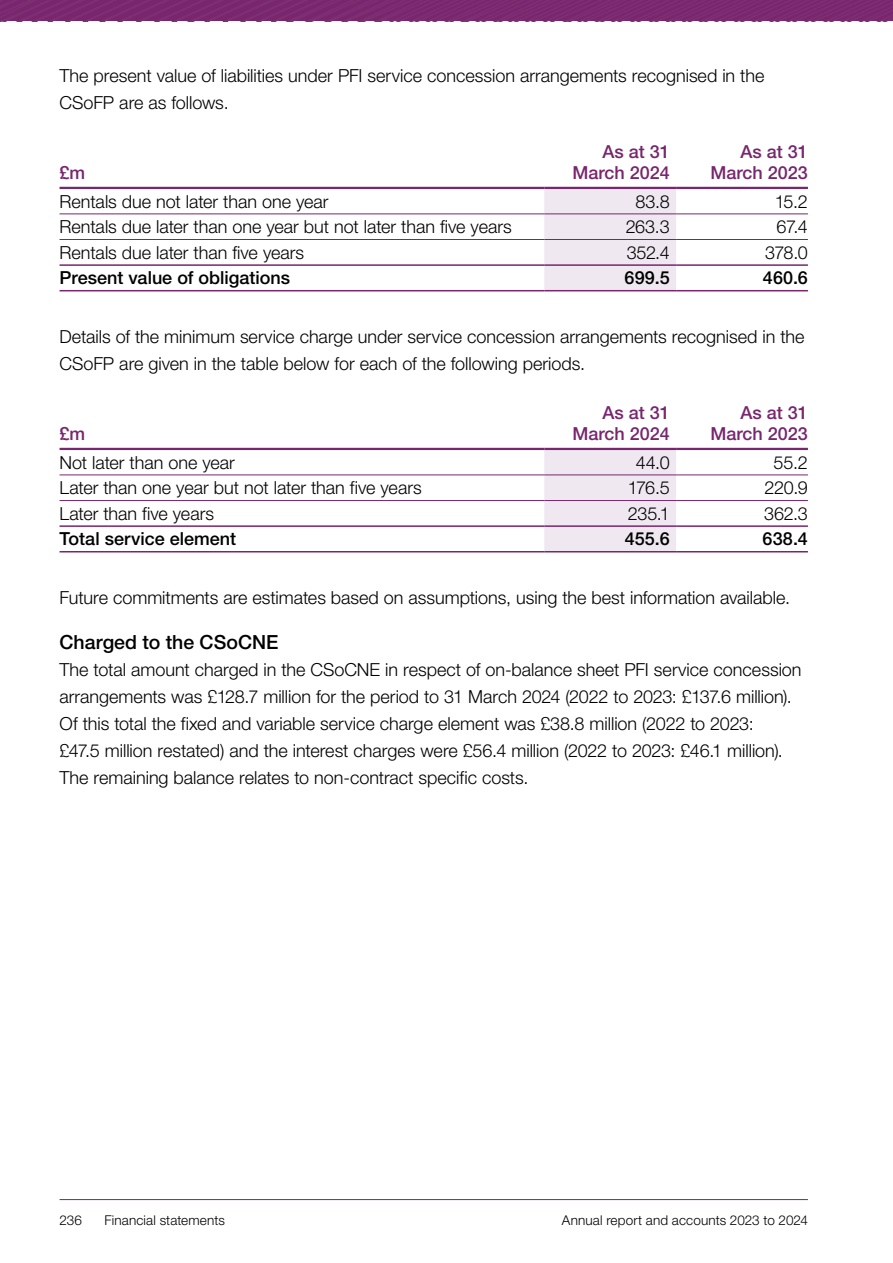
<style>
.page{position:relative;width:893px;height:1263px;background:#fff}
.page>*{position:absolute;margin:0;border:0;box-sizing:border-box;transform-origin:0 0}
.H3__span_all{font:500 19.5px "Helvetica Neue LT Pro";color:#000}
.Body_Text__span_all{font:300 18px/27px "Helvetica Neue LT Pro";color:#000}
.Content___Left{font:300 18px "Helvetica Neue LT Pro";color:#000}
.Table_Header_-_Right{font:500 18px/21.6px "Helvetica Neue LT Pro";color:#78266e;text-align:right}
.Content___Right{font:300 18px "Helvetica Neue LT Pro";letter-spacing:-.02em;color:#000}
.Content___Left-2{font:500 18px "Helvetica Neue LT Pro";color:#000}
.Content___Right-2{font:500 18px "Helvetica Neue LT Pro";letter-spacing:.005em;color:#000}
.Table_Header_-_Left{font:500 18px "Helvetica Neue LT Pro";color:#78266e}
.t1{font:300 13.5px "Helvetica Neue LT Pro";letter-spacing:.01em;color:#000}
</style>
<div class="page">
<hr style="left:60px;top:1199px;width:748px;height:1px;background:#78266e">
<div style="left:0;top:0;width:893px;height:21px;background:#79286f"></div>
<div style="left:544px;top:189px;width:132px;height:101px;background:#efe8f1"></div>
<hr style="left:60px;top:214px;width:484px;height:1px;background:#78266e">
<hr style="left:544px;top:214px;width:132px;height:1px;background:#78266e">
<hr style="left:676px;top:214px;width:132px;height:1px;background:#78266e">
<hr style="left:60px;top:239px;width:484px;height:1px;background:#78266e">
<hr style="left:544px;top:239px;width:132px;height:1px;background:#78266e">
<hr style="left:676px;top:239px;width:132px;height:1px;background:#78266e">
<hr style="left:60px;top:187px;width:484px;height:2px;background:#78266e">
<hr style="left:544px;top:187px;width:132px;height:2px;background:#78266e">
<hr style="left:676px;top:187px;width:132px;height:2px;background:#78266e">
<hr style="left:60px;top:264px;width:484px;height:2px;background:#78266e">
<hr style="left:544px;top:264px;width:132px;height:2px;background:#78266e">
<hr style="left:676px;top:264px;width:132px;height:2px;background:#78266e">
<hr style="left:60px;top:290px;width:484px;height:1px;background:#78266e">
<hr style="left:544px;top:290px;width:132px;height:1px;background:#78266e">
<hr style="left:676px;top:290px;width:132px;height:1px;background:#78266e">
<div style="left:544px;top:450px;width:132px;height:101px;background:#efe8f1"></div>
<hr style="left:60px;top:475px;width:484px;height:1px;background:#78266e">
<hr style="left:544px;top:475px;width:132px;height:1px;background:#78266e">
<hr style="left:676px;top:475px;width:132px;height:1px;background:#78266e">
<hr style="left:60px;top:500px;width:484px;height:1px;background:#78266e">
<hr style="left:544px;top:500px;width:132px;height:1px;background:#78266e">
<hr style="left:676px;top:500px;width:132px;height:1px;background:#78266e">
<hr style="left:60px;top:448px;width:484px;height:2px;background:#78266e">
<hr style="left:544px;top:448px;width:132px;height:2px;background:#78266e">
<hr style="left:676px;top:448px;width:132px;height:2px;background:#78266e">
<hr style="left:60px;top:525px;width:484px;height:2px;background:#78266e">
<hr style="left:544px;top:525px;width:132px;height:2px;background:#78266e">
<hr style="left:676px;top:525px;width:132px;height:2px;background:#78266e">
<hr style="left:60px;top:551px;width:484px;height:1px;background:#78266e">
<hr style="left:544px;top:551px;width:132px;height:1px;background:#78266e">
<hr style="left:676px;top:551px;width:132px;height:1px;background:#78266e">
<p class="Body_Text__span_all" style="left:60px;top:62px;width:706px">The present value of liabilities under PFI service concession arrangements recognised in the<br>CSoFP are as follows.</p>
<p class="Table_Header_-_Left" style="left:60px;top:162px;width:27px">£m</p>
<p class="Table_Header_-_Right" style="left:572px;top:140px;width:99px">As at 31<br>March 2024</p>
<p class="Table_Header_-_Right" style="left:710px;top:140px;width:99px">As at 31<br>March 2023</p>
<p class="Content___Left" style="left:60px;top:190px;width:271px">Rentals due not later than one year</p>
<p class="Content___Right" style="left:635px;top:190px;width:36px">83.8</p>
<p class="Content___Right" style="left:775px;top:190px;width:35px">15.2</p>
<p class="Content___Left" style="left:60px;top:216px;width:454px">Rentals due later than one year but not later than five years</p>
<p class="Content___Right" style="left:626px;top:216px;width:46px">263.3</p>
<p class="Content___Right" style="left:777px;top:216px;width:33px">67.4</p>
<p class="Content___Left" style="left:60px;top:241px;width:246px">Rentals due later than five years</p>
<p class="Content___Right" style="left:627px;top:241px;width:44px">352.4</p>
<p class="Content___Right" style="left:765px;top:241px;width:44px">378.0</p>
<p class="Content___Left-2" style="left:60px;top:267px;width:232px">Present value of obligations</p>
<p class="Content___Right-2" style="left:625px;top:267px;width:47px">699.5</p>
<p class="Content___Right-2" style="left:763px;top:267px;width:46px">460.6</p>
<p class="Body_Text__span_all" style="left:60px;top:323px;width:746px">Details of the minimum service charge under service concession arrangements recognised in the<br>CSoFP are given in the table below for each of the following periods.</p>
<p class="Table_Header_-_Left" style="left:60px;top:423px;width:27px">£m</p>
<p class="Table_Header_-_Right" style="left:572px;top:401px;width:99px">As at 31<br>March 2024</p>
<p class="Table_Header_-_Right" style="left:710px;top:401px;width:99px">As at 31<br>March 2023</p>
<p class="Content___Left" style="left:60px;top:451px;width:177px">Not later than one year</p>
<p class="Content___Right" style="left:636px;top:451px;width:35px">44.0</p>
<p class="Content___Right" style="left:774px;top:451px;width:36px">55.2</p>
<p class="Content___Left" style="left:60px;top:477px;width:364px">Later than one year but not later than five years</p>
<p class="Content___Right" style="left:628px;top:477px;width:43px">176.5</p>
<p class="Content___Right" style="left:764px;top:477px;width:45px">220.9</p>
<p class="Content___Left" style="left:60px;top:502px;width:156px">Later than five years</p>
<p class="Content___Right" style="left:628px;top:502px;width:43px">235.1</p>
<p class="Content___Right" style="left:764px;top:502px;width:45px">362.3</p>
<p class="Content___Left-2" style="left:60px;top:528px;width:178px">Total service element</p>
<p class="Content___Right-2" style="left:625px;top:528px;width:46px">455.6</p>
<p class="Content___Right-2" style="left:762px;top:528px;width:47px">638.4</p>
<p class="Body_Text__span_all" style="left:60px;top:584px;width:732px">Future commitments are estimates based on assumptions, using the best information available.</p>
<h3 class="H3__span_all" style="left:60px;top:630px;width:220px">Charged to the CSoCNE</h3>
<p class="Body_Text__span_all" style="left:60px;top:656px;width:744px">The total amount charged in the CSoCNE in respect of on-balance sheet PFI service concession arrangements was £128.7 million for the period to 31 March 2024 (2022 to 2023: £137.6 million).<br>Of this total the fixed and variable service charge element was £38.8 million (2022 to 2023:<br>£47.5 million restated) and the interest charges were £56.4 million (2022 to 2023: £46.1 million).<br>The remaining balance relates to non-contract specific costs.</p>
<p class="t1" style="left:60px;top:1212px;width:24px">236</p>
<p class="t1" style="left:105px;top:1212px;width:122px">Financial statements</p>
<p class="t1" style="left:562px;top:1212px;width:247px">Annual report and accounts 2023 to 2024</p>
</div>
